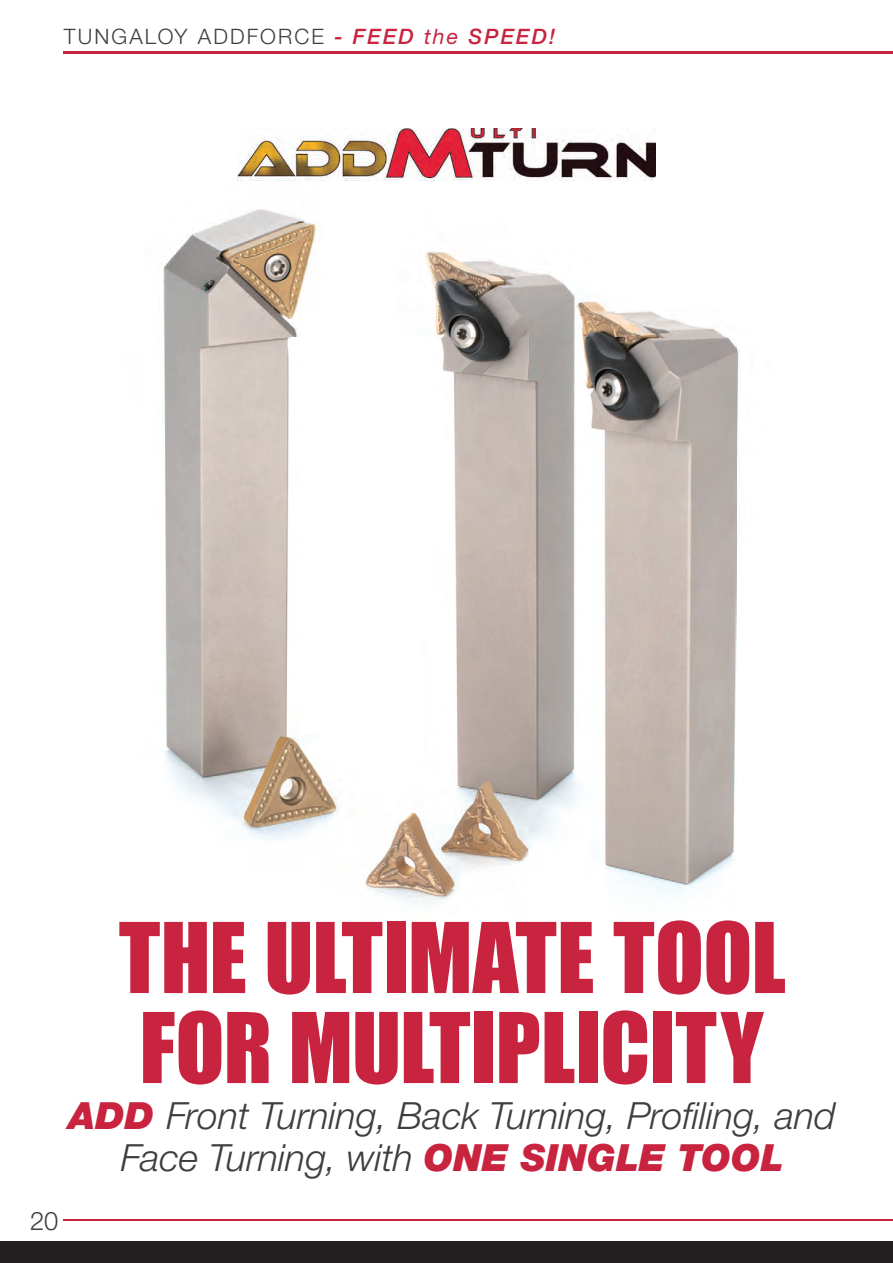
<style>
.page{position:relative;width:893px;height:1263px;background:#fff}
.page>*{position:absolute;margin:0;border:0;box-sizing:border-box;transform-origin:0 0}
.t1{font:90px/90px "Impact";letter-spacing:-.01em;color:#c8233f}
.t2{font:italic 300 37.5px/42px "Helvetica Neue LTW1 G";color:#3e3e3f;text-align:center}
.t3{font:300 25.5px "Helvetica Neue LTW1 G";color:#3e3e3f}
.t4{font:300 21.3px "Helvetica Neue LTW1 G";letter-spacing:.1em;color:#3e3e3f}
.s1{font-weight:500;font-style:italic;color:#c8233f}
.s2{font-weight:400;font-style:italic;color:#c8233f}
.s3{font-weight:900;color:#c8233f}
</style>
<div class="page">
<hr style="left:64px;top:1219px;width:828px;height:1px;background:#c8233f">
<div style="left:0;top:1242px;width:892px;height:21px;background:#231f20"></div>
<hr style="left:64px;top:51px;width:828px;height:3px;background:#c8233f">
<img style="left:163px;top:142px;width:577px;height:762px">
<img style="left:238px;top:128px;width:417px;height:52px">
<p class="t4" style="left:64px;top:29px;width:493px">TUNGALOY ADDFORCE <span class="s1">- FEED</span> <span class="s2">the</span> <span class="s1">SPEED!</span></p>
<h1 class="t1" style="left:119px;top:912px;width:668px">THE ULTIMATE TOOL<br>FOR MULTIPLICITY</h1>
<p class="t2" style="left:68px;top:1100px;width:768px"><span class="s3">ADD</span> Front Turning, Back Turning, Profiling, and<br>Face Turning, with <span class="s3">ONE SINGLE TOOL</span></p>
<p class="t3" style="left:30px;top:1211px;width:30px">20</p>
</div>
